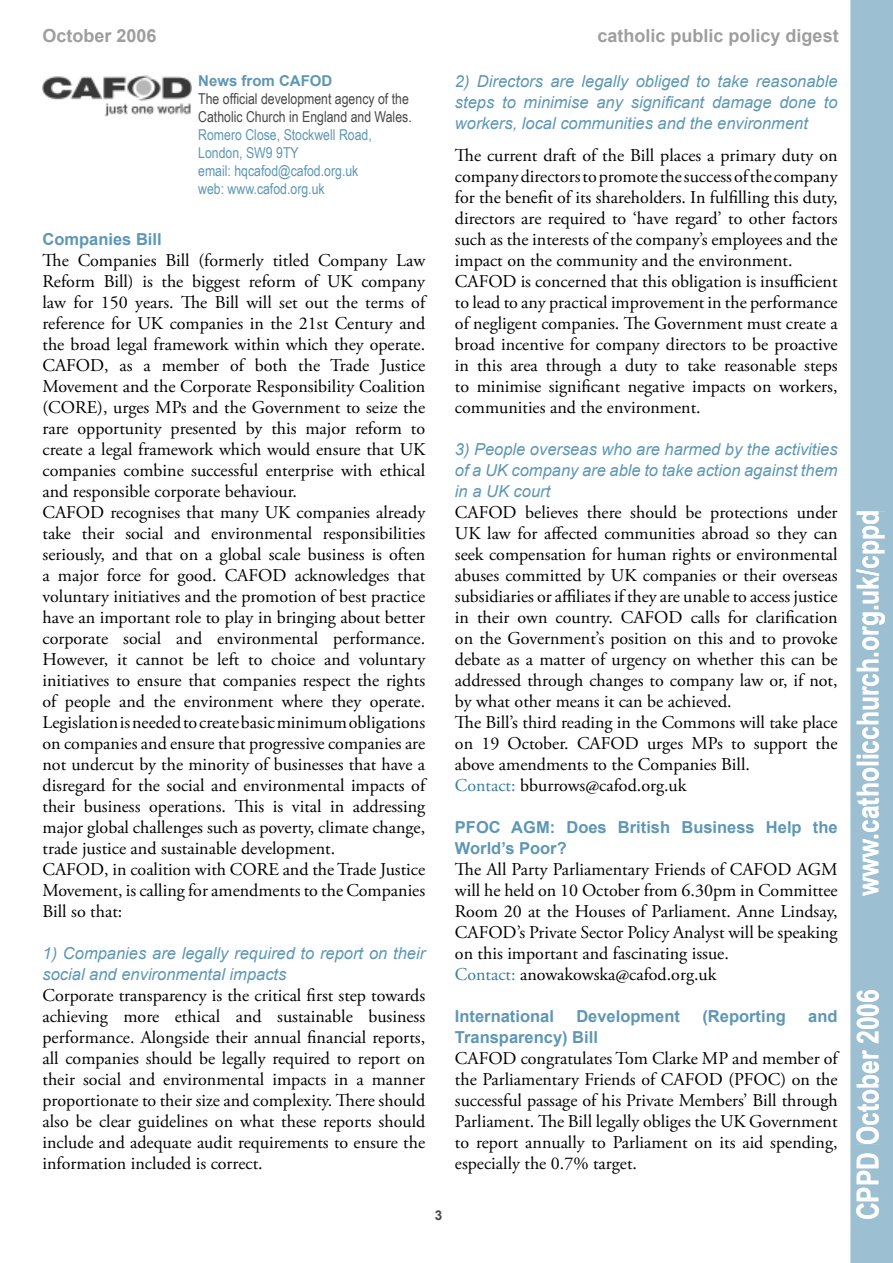
<style>
.page{position:relative;width:893px;height:1263px;background:#fff}
.page>*{position:absolute;margin:0;border:0;box-sizing:border-box;transform-origin:0 0}
.t1{font:700 30px "Arial Narrow";color:#fff}
.t2{font:18px/21px "Adobe Garamond Pro";color:#000}
.t3{font:700 18px "Arial";color:#9e9e9f}
.t4{font:italic 16.5px/21px "Arial";color:#5d97b5;text-align:justify}
.t5{font:700 16.5px/21px "Arial";color:#5d97b5}
.t6{font:15px/18px "Arial Narrow";color:#5d97b5}
.t7{font:15px/18px "Arial Narrow";color:#474848}
.t8{font:700 15px "Arial";color:#5d97b5}
.t9{font:700 13.5px "Arial";color:#474848}
.s1{color:#347da2}
</style>
<div class="page">
<div style="left:850px;top:0;width:43px;height:1263px;background:#9cc0d2"></div>
<div style="left:857px;top:1152px;width:22px;height:67px;background:#9cc0d2"></div>
<div style="left:857px;top:990px;width:22px;height:154px;background:#9cc0d2"></div>
<div style="left:857px;top:512px;width:28px;height:477px;background:#9cc0d2"></div>
<img style="left:43px;top:76px;width:148px;height:41px">
<p class="t3" style="left:43px;top:24px;width:116px">October 2006</p>
<p class="t3" style="left:598px;top:24px;width:243px">catholic public policy digest</p>
<p class="t8" style="left:198px;top:71px;width:136px">News from CAFOD</p>
<p class="t7" style="left:198px;top:89px;width:215px">The official development agency of the<br>Catholic Church in England and Wales.</p>
<p class="t6" style="left:198px;top:125px;width:175px">Romero Close, Stockwell Road,<br>London, SW9 9TY<br>email: hqcafod@cafod.org.uk web: www.cafod.org.uk</p>
<p class="t4" style="left:455px;top:71px;width:384px">2) Directors are legally obliged to take reasonable steps to minimise any significant damage done to workers, local communities and the environment</p>
<p class="t2" style="left:455px;top:145px;width:384px">The current draft of the Bill places a primary duty on company directors to promote the success of the company for the benefit of its shareholders. In fulfilling this duty, directors are required to ‘have regard’ to other factors such as the interests of the company’s employees and the impact on the community and the environment.<br>CAFOD is concerned that this obligation is insufficient to lead to any practical improvement in the performance of negligent companies. The Government must create a broad incentive for company directors to be proactive in this area through a duty to take reasonable steps to minimise significant negative impacts on workers, communities and the environment.</p>
<p class="t4" style="left:455px;top:438px;width:384px">3) People overseas who are harmed by the activities of a UK company are able to take action against them in a UK court</p>
<p class="t2" style="left:455px;top:502px;width:384px">CAFOD believes there should be protections under UK law for affected communities abroad so they can seek compensation for human rights or environmental abuses committed by UK companies or their overseas subsidiaries or affiliates if they are unable to access justice in their own country. CAFOD calls for clarification on the Government’s position on this and to provoke debate as a matter of urgency on whether this can be addressed through changes to company law or, if not, by what other means it can be achieved.<br>The Bill’s third reading in the Commons will take place on 19 October. CAFOD urges MPs to support the above amendments to the Companies Bill.<br><span class="s1">Contact:</span> bburrows@cafod.org.uk</p>
<p class="t5" style="left:455px;top:817px;width:384px">PFOC AGM: Does British Business Help the<br>World’s Poor?</p>
<p class="t2" style="left:455px;top:859px;width:384px">The All Party Parliamentary Friends of CAFOD AGM will he held on 10 October from 6.30pm in Committee Room 20 at the Houses of Parliament. Anne Lindsay, CAFOD’s Private Sector Policy Analyst will be speaking on this important and fascinating issue.<br><span class="s1">Contact:</span> anowakowska@cafod.org.uk</p>
<p class="t5" style="left:455px;top:1006px;width:101px">International</p>
<p class="t5" style="left:576px;top:1006px;width:105px">Development</p>
<p class="t5" style="left:702px;top:1006px;width:85px">(Reporting</p>
<p class="t5" style="left:808px;top:1006px;width:31px">and</p>
<p class="t5" style="left:455px;top:1027px;width:145px">Transparency) Bill</p>
<p class="t2" style="left:455px;top:1048px;width:384px;text-align:justify">CAFOD congratulates Tom Clarke MP and member of the Parliamentary Friends of CAFOD (PFOC) on the successful passage of his Private Members’ Bill through Parliament. The Bill legally obliges the UK Government to report annually to Parliament on its aid spending, especially the 0.7% target.</p>
<p class="t5" style="left:43px;top:229px;width:121px">Companies Bill</p>
<p class="t2" style="left:43px;top:250px;width:384px">The Companies Bill (formerly titled Company Law Reform Bill) is the biggest reform of UK company law for 150 years. The Bill will set out the terms of reference for UK companies in the 21st Century and the broad legal framework within which they operate.<br>CAFOD, as a member of both the Trade Justice Movement and the Corporate Responsibility Coalition (CORE), urges MPs and the Government to seize the rare opportunity presented by this major reform to create a legal framework which would ensure that UK companies combine successful enterprise with ethical and responsible corporate behaviour.<br>CAFOD recognises that many UK companies already take their social and environmental responsibilities seriously, and that on a global scale business is often a major force for good. CAFOD acknowledges that voluntary initiatives and the promotion of best practice have an important role to play in bringing about better corporate social and environmental performance.<br>However, it cannot be left to choice and voluntary initiatives to ensure that companies respect the rights of people and the environment where they operate.<br>Legislation is needed to create basic minimum obligations on companies and ensure that progressive companies are not undercut by the minority of businesses that have a disregard for the social and environmental impacts of their business operations. This is vital in addressing major global challenges such as poverty, climate change, trade justice and sustainable development.<br>CAFOD, in coalition with CORE and the Trade Justice Movement, is calling for amendments to the Companies Bill so that:</p>
<p class="t4" style="left:43px;top:942px;width:384px">1) Companies are legally required to report on their social and environmental impacts</p>
<p class="t2" style="left:43px;top:985px;width:384px;text-align:justify">Corporate transparency is the critical first step towards achieving more ethical and sustainable business performance. Alongside their annual financial reports, all companies should be legally required to report on their social and environmental impacts in a manner proportionate to their size and complexity. There should also be clear guidelines on what these reports should include and adequate audit requirements to ensure the information included is correct.</p>
<p class="t9" style="left:435px;top:1206px;width:9px">3</p>
<h1 class="t1" style="left:845px;top:896px;width:388px;rotate:-90deg">www.catholicchurch.org.uk/cppd</h1>
<h1 class="t1" style="left:845px;top:1220px;width:233px;rotate:-90deg">CPPD October 2006</h1>
</div>
